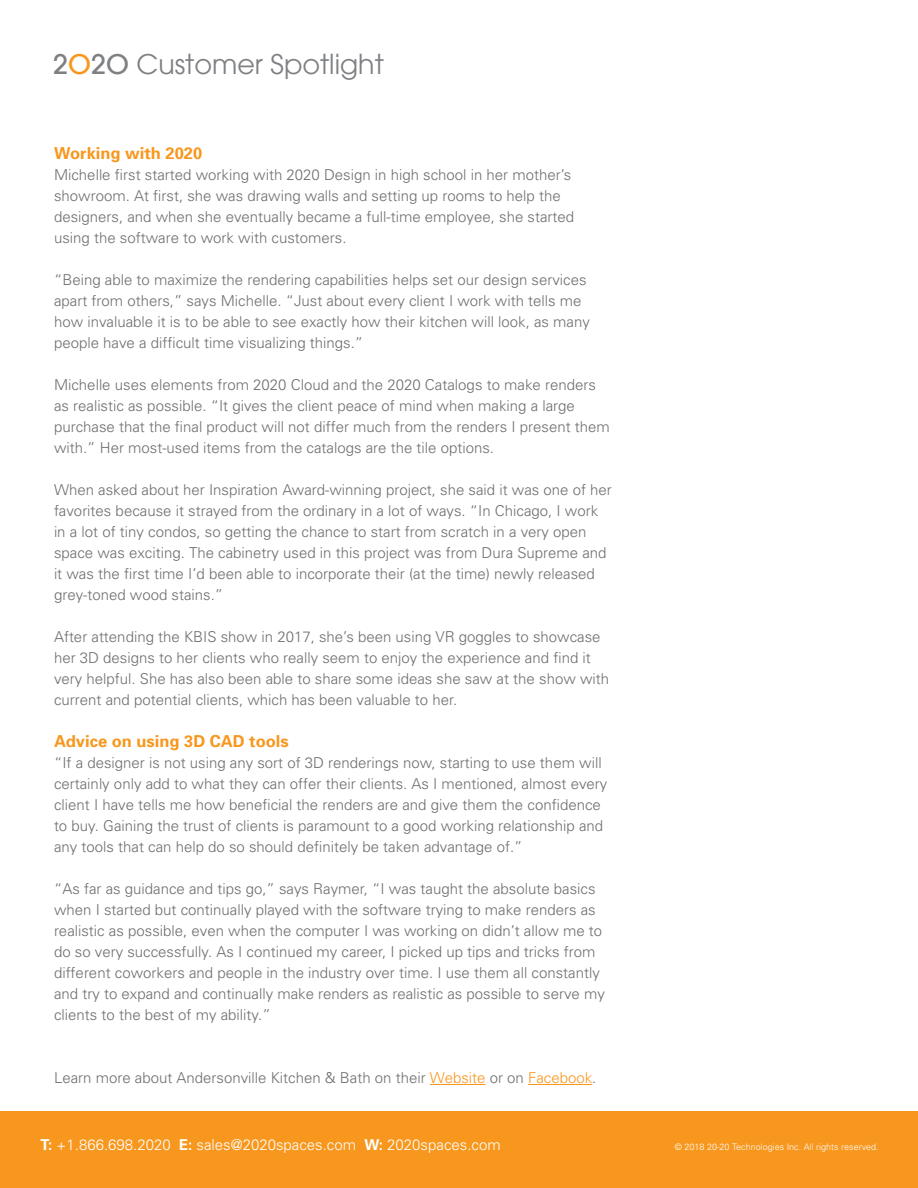
<style>
.page{position:relative;width:918px;height:1188px;background:#fff}
.page>*{position:absolute;margin:0;border:0;box-sizing:border-box;transform-origin:0 0}
.t1{font:27px "Avant Garde";color:#7e8083}
.t2{font:700 16.5px "Univers";color:#f8971d}
.t3{font:300 15px/21px "Univers";color:#6d6e71}
.t4{font:300 15px "Univers";color:#fff}
.t5{font:300 9px "Univers";color:#fff}
.s1{font-weight:500}
.s2{font-weight:500;color:#f8971d}
.s3{color:#f8971d}
.s4{font-weight:700}
</style>
<div class="page">
<div style="left:0;top:1112px;width:918px;height:76px;background:#f8971d"></div>
<hr style="left:430px;top:1084px;width:56px;height:1px;background:#f8971d">
<hr style="left:528px;top:1084px;width:64px;height:1px;background:#f8971d">
<h1 class="t1" style="left:53px;top:49px;width:332px"><span class="s1">2</span><span class="s2">O</span><span class="s1">2O</span> Customer Spotlight</h1>
<p class="t2" style="left:54px;top:143px;width:150px">Working with 2020</p>
<p class="t3" style="left:54px;top:164px;width:522px">Michelle first started working with 2020 Design in high school in her mother’s showroom. At first, she was drawing walls and setting up rooms to help the designers, and when she eventually became a full-time employee, she started using the software to work with customers.</p>
<p class="t3" style="left:54px;top:269px;width:537px">“Being able to maximize the rendering capabilities helps set our design services apart from others,” says Michelle. “Just about every client I work with tells me how invaluable it is to be able to see exactly how their kitchen will look, as many people have a difficult time visualizing things.”</p>
<p class="t3" style="left:54px;top:374px;width:557px">Michelle uses elements from 2020 Cloud and the 2020 Catalogs to make renders as realistic as possible. “It gives the client peace of mind when making a large purchase that the final product will not differ much from the renders I present them with.” Her most-used items from the catalogs are the tile options.</p>
<p class="t3" style="left:54px;top:479px;width:559px">When asked about her Inspiration Award-winning project, she said it was one of her favorites because it strayed from the ordinary in a lot of ways. “In Chicago, I work in a lot of tiny condos, so getting the chance to start from scratch in a very open space was exciting. The cabinetry used in this project was from Dura Supreme and it was the first time I’d been able to incorporate their (at the time) newly released grey-toned wood stains.”</p>
<p class="t3" style="left:54px;top:626px;width:557px">After attending the KBIS show in 2017, she’s been using VR goggles to showcase her 3D designs to her clients who really seem to enjoy the experience and find it very helpful. She has also been able to share some ideas she saw at the show with current and potential clients, which has been valuable to her.</p>
<p class="t2" style="left:54px;top:731px;width:236px">Advice on using 3D CAD tools</p>
<p class="t3" style="left:54px;top:752px;width:555px">“If a designer is not using any sort of 3D renderings now, starting to use them will certainly only add to what they can offer their clients. As I mentioned, almost every client I have tells me how beneficial the renders are and give them the confidence to buy. Gaining the trust of clients is paramount to a good working relationship and any tools that can help do so should definitely be taken advantage of.”</p>
<p class="t3" style="left:54px;top:878px;width:552px">“As far as guidance and tips go,” says Raymer, “I was taught the absolute basics when I started but continually played with the software trying to make renders as realistic as possible, even when the computer I was working on didn’t allow me to do so very successfully. As I continued my career, I picked up tips and tricks from different coworkers and people in the industry over time. I use them all constantly and try to expand and continually make renders as realistic as possible to serve my clients to the best of my ability.”</p>
<p class="t3" style="left:54px;top:1067px;width:544px">Learn more about Andersonville Kitchen &amp; Bath on their <span class="s3">Website</span> or on <span class="s3">Facebook</span>.</p>
<p class="t4" style="left:40px;top:1136px;width:462px"><span class="s4">T:</span> +1.866.698.2020 <span class="s4">E:</span> sales@2020spaces.com <span class="s4">W:</span> 2020spaces.com</p>
<p class="t5" style="left:675px;top:1141px;width:205px">© 2018 20-20 Technologies Inc. All rights reserved.</p>
</div>
